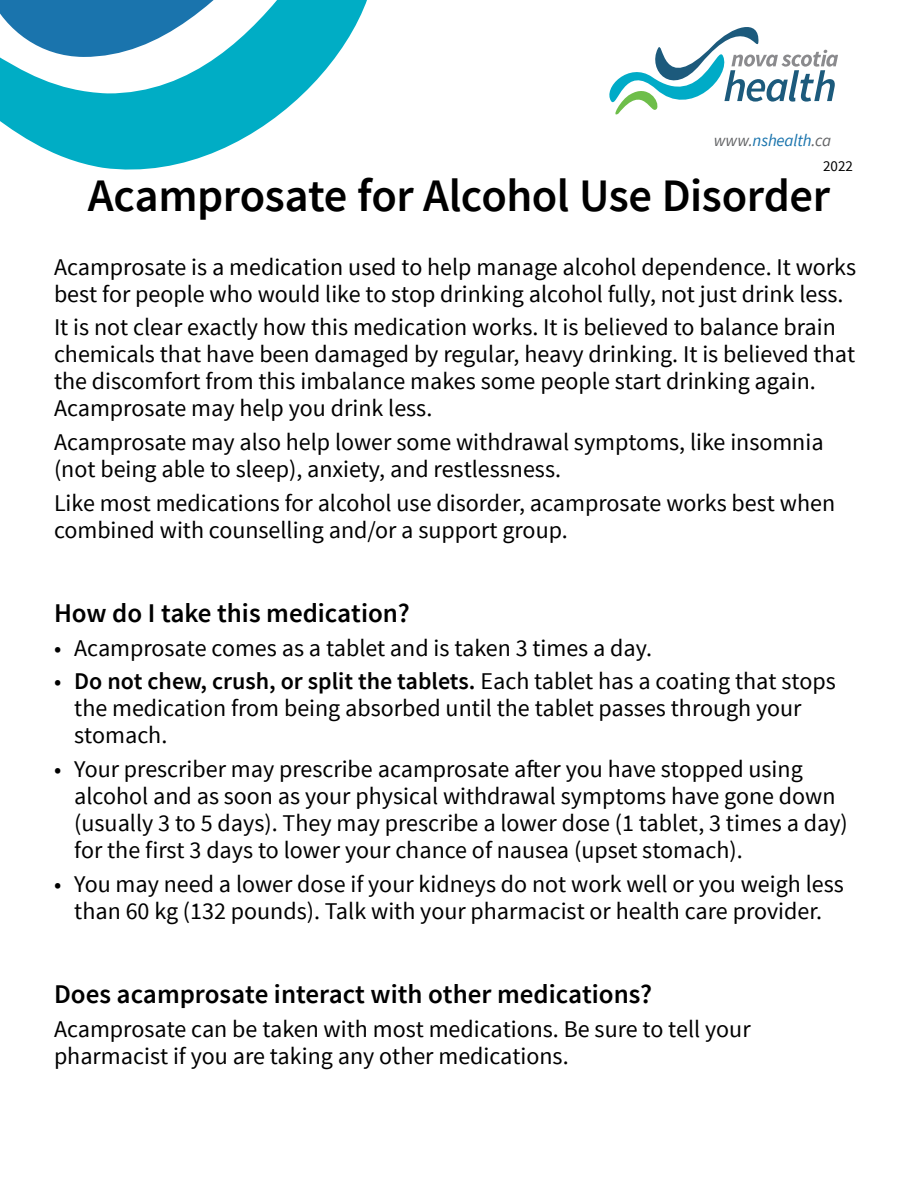
<style>
.page{position:relative;width:918px;height:1188px;background:#fff}
.page>*{position:absolute;margin:0;border:0;box-sizing:border-box;transform-origin:0 0}
.Pamphlet_Title{font:600 46.5px "Source Sans Pro";letter-spacing:-.01em;color:#000}
.Subheading__large{font:600 27px "Source Sans Pro";color:#000}
.body_text{font:24px/27px "Source Sans Pro";color:#000}
.t1{font:italic 16.95px "Source Sans Pro";letter-spacing:-.01em;color:#1a74ad}
.page{font:15px "Source Sans Pro";color:#000}
.s1{color:#636466}
.s2{font-weight:600}
</style>
<div class="page">
<svg style="left:0;top:0;width:367px;height:170px"></svg>
<svg style="left:609px;top:27px;width:229px;height:88px"></svg>
<p class="t1" style="left:714px;top:130px;width:119px"><span class="s1">www.</span>nshealth<span class="s1">.ca</span></p>
<p class="page" style="left:823px;top:157px;width:31px">2022</p>
<p class="Pamphlet_Title" style="left:88px;top:166px;width:744px">Acamprosate for Alcohol Use Disorder</p>
<p class="body_text" style="left:54px;top:253px;width:804px">Acamprosate is a medication used to help manage alcohol dependence. It works best for people who would like to stop drinking alcohol fully, not just drink less.</p>
<p class="body_text" style="left:54px;top:314px;width:803px">It is not clear exactly how this medication works. It is believed to balance brain chemicals that have been damaged by regular, heavy drinking. It is believed that the discomfort from this imbalance makes some people start drinking again.<br>Acamprosate may help you drink less.</p>
<p class="body_text" style="left:54px;top:429px;width:771px">Acamprosate may also help lower some withdrawal symptoms, like insomnia (not being able to sleep), anxiety, and restlessness.</p>
<p class="body_text" style="left:54px;top:490px;width:783px">Like most medications for alcohol use disorder, acamprosate works best when combined with counselling and/or a support group.</p>
<p class="Subheading__large" style="left:54px;top:596px;width:357px">How do I take this medication?</p>
<p class="body_text" style="left:54px;top:634px;width:600px">• Acamprosate comes as a tablet and is taken 3 times a day.</p>
<p class="body_text" style="left:74px;top:668px;width:763px;text-indent:-20px">• <span class="s2">Do not chew, crush, or split the tablets.</span> Each tablet has a coating that stops the medication from being absorbed until the tablet passes through your stomach.</p>
<p class="body_text" style="left:74px;top:756px;width:775px;text-indent:-20px">• Your prescriber may prescribe acamprosate after you have stopped using alcohol and as soon as your physical withdrawal symptoms have gone down (usually 3 to 5 days). They may prescribe a lower dose (1 tablet, 3 times a day) for the first 3 days to lower your chance of nausea (upset stomach).</p>
<p class="body_text" style="left:54px;top:871px;width:791px;text-align:center">• You may need a lower dose if your kidneys do not work well or you weigh less than 60 kg (132 pounds). Talk with your pharmacist or health care provider.</p>
<p class="Subheading__large" style="left:54px;top:977px;width:600px">Does acamprosate interact with other medications?</p>
<p class="body_text" style="left:54px;top:1015px;width:698px">Acamprosate can be taken with most medications. Be sure to tell your pharmacist if you are taking any other medications.</p>
</div>
